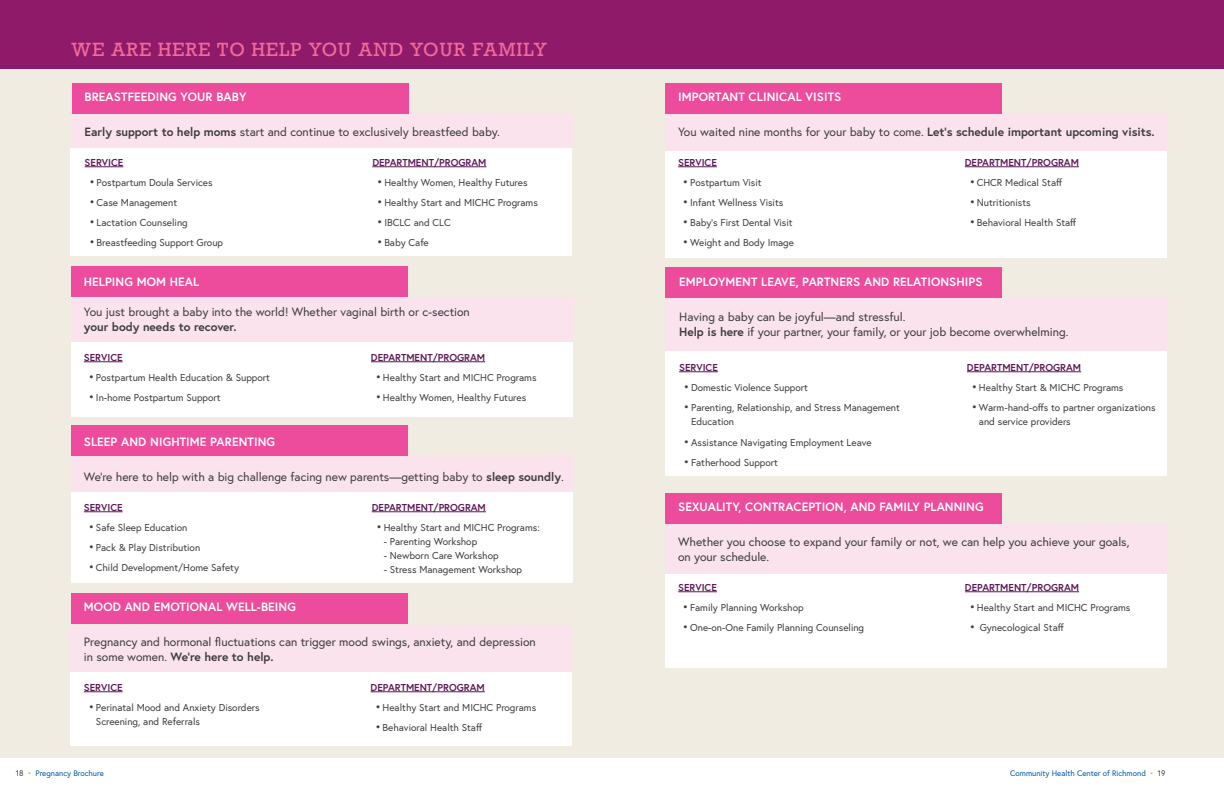
<style>
.page{position:relative;width:1224px;height:792px;background:#fff}
.page>*{position:absolute;margin:0;border:0;box-sizing:border-box;transform-origin:0 0}
.t1{font:18px "Rockwell Nova";letter-spacing:.05em;color:#f16b9a}
.t2{font:12px/15px "Europa";color:#3e3e3f}
.t3{font:700 12px "Europa";letter-spacing:.01em;color:#fff}
.t4{font:10px/14px "Europa";color:#3e3e3f}
.t5{font:700 10px "Europa";color:#5b1856}
.t6{font:8px "Europa";color:#015aaa}
.s1{font-weight:700}
.s2{font-size:12px}
.s3{color:#3e3e3f}
.s4{color:#faaf18}
</style>
<div class="page">
<div style="left:612px;top:68px;width:612px;height:690px;background:#f1ece2"></div>
<div style="left:665px;top:142px;width:501px;height:115px;background:#fff"></div>
<div style="left:665px;top:345px;width:502px;height:131px;background:#fff"></div>
<div style="left:665px;top:574px;width:501px;height:94px;background:#fff"></div>
<div style="left:0;top:68px;width:612px;height:690px;background:#f1ece2"></div>
<div style="left:71px;top:148px;width:501px;height:108px;background:#fff"></div>
<div style="left:72px;top:114px;width:501px;height:34px;background:#fbe3ed"></div>
<div style="left:72px;top:83px;width:337px;height:31px;background:#ed4c9c"></div>
<hr style="left:372px;top:167px;width:114px;height:1px;background:#5b1856">
<hr style="left:85px;top:167px;width:38px;height:1px;background:#5b1856">
<div style="left:0;top:0;width:1224px;height:68px;background:#8f1a6a"></div>
<div style="left:665px;top:524px;width:501px;height:49px;background:#fbe3ed"></div>
<div style="left:665px;top:493px;width:337px;height:31px;background:#ed4c9c"></div>
<hr style="left:965px;top:592px;width:114px;height:1px;background:#5b1856">
<hr style="left:678px;top:592px;width:39px;height:1px;background:#5b1856">
<div style="left:71px;top:667px;width:501px;height:79px;background:#fff"></div>
<div style="left:71px;top:625px;width:501px;height:46px;background:#fbe3ed"></div>
<div style="left:71px;top:593px;width:337px;height:31px;background:#ed4c9c"></div>
<hr style="left:371px;top:692px;width:114px;height:1px;background:#5b1856">
<hr style="left:84px;top:692px;width:39px;height:1px;background:#5b1856">
<div style="left:665px;top:114px;width:501px;height:36px;background:#fbe3ed"></div>
<div style="left:665px;top:83px;width:337px;height:31px;background:#ed4c9c"></div>
<hr style="left:965px;top:167px;width:114px;height:1px;background:#5b1856">
<hr style="left:678px;top:167px;width:39px;height:1px;background:#5b1856">
<div style="left:665px;top:299px;width:502px;height:52px;background:#fbe3ed"></div>
<div style="left:665px;top:267px;width:337px;height:31px;background:#ed4c9c"></div>
<hr style="left:967px;top:372px;width:114px;height:1px;background:#5b1856">
<hr style="left:679px;top:372px;width:39px;height:1px;background:#5b1856">
<div style="left:71px;top:488px;width:502px;height:95px;background:#fff"></div>
<div style="left:72px;top:457px;width:501px;height:35px;background:#fbe3ed"></div>
<div style="left:71px;top:425px;width:337px;height:31px;background:#ed4c9c"></div>
<hr style="left:372px;top:512px;width:114px;height:1px;background:#5b1856">
<hr style="left:84px;top:512px;width:39px;height:1px;background:#5b1856">
<div style="left:71px;top:342px;width:502px;height:74px;background:#fff"></div>
<div style="left:71px;top:298px;width:501px;height:44px;background:#fbe3ed"></div>
<div style="left:71px;top:266px;width:337px;height:31px;background:#ed4c9c"></div>
<hr style="left:371px;top:362px;width:114px;height:1px;background:#5b1856">
<hr style="left:84px;top:362px;width:39px;height:1px;background:#5b1856">
<p class="t1" style="left:71px;top:38px;width:477px">WE ARE HERE TO HELP YOU AND YOUR FAMILY</p>
<p class="t3" style="left:85px;top:89px;width:163px">BREASTFEEDING YOUR BABY</p>
<p class="t2" style="left:85px;top:124px;width:417px"><span class="s1">Early support to help moms</span> start and continue to exclusively breastfeed baby.</p>
<p class="t5" style="left:85px;top:156px;width:40px">SERVICE</p>
<p class="t4" style="left:89px;top:175px;width:125px"><span class="s2">•</span> Postpartum Doula Services</p>
<p class="t4" style="left:89px;top:195px;width:90px"><span class="s2">•</span>Case Management</p>
<p class="t4" style="left:89px;top:215px;width:100px"><span class="s2">•</span> Lactation Counseling</p>
<p class="t4" style="left:89px;top:235px;width:136px"><span class="s2">•</span> Breastfeeding Support Group</p>
<p class="t5" style="left:372px;top:156px;width:116px">DEPARTMENT/PROGRAM</p>
<p class="t4" style="left:377px;top:175px;width:152px"><span class="s2">•</span>Healthy Women, Healthy Futures</p>
<p class="t4" style="left:377px;top:195px;width:163px"><span class="s2">•</span>Healthy Start and MICHC Programs</p>
<p class="t4" style="left:377px;top:215px;width:75px"><span class="s2">•</span> IBCLC and CLC</p>
<p class="t4" style="left:377px;top:235px;width:54px"><span class="s2">•</span> Baby Cafe</p>
<p class="t3" style="left:84px;top:274px;width:117px">HELPING MOM HEAL</p>
<p class="t2" style="left:84px;top:304px;width:387px">You just brought a baby into the world! Whether vaginal birth or c-section <span class="s1">your body needs to recover.</span></p>
<p class="t5" style="left:84px;top:351px;width:40px">SERVICE</p>
<p class="t4" style="left:88px;top:370px;width:183px"><span class="s2">•</span> Postpartum Health Education &amp; Support</p>
<p class="t4" style="left:88px;top:390px;width:134px"><span class="s2">•</span>In-home Postpartum Support</p>
<p class="t5" style="left:371px;top:351px;width:116px">DEPARTMENT/PROGRAM</p>
<p class="t4" style="left:375px;top:370px;width:163px"><span class="s2">•</span>Healthy Start and MICHC Programs</p>
<p class="t4" style="left:375px;top:390px;width:152px"><span class="s2">•</span>Healthy Women, Healthy Futures</p>
<p class="t3" style="left:84px;top:434px;width:193px">SLEEP AND NIGHTIME PARENTING</p>
<p class="t2" style="left:84px;top:469px;width:481px">We’re here to help with a big challenge facing new parents—getting baby to <span class="s1">sleep soundly</span>.</p>
<p class="t5" style="left:84px;top:501px;width:40px">SERVICE</p>
<p class="t4" style="left:88px;top:520px;width:101px"><span class="s2">•</span> Safe Sleep Education</p>
<p class="t4" style="left:88px;top:540px;width:113px"><span class="s2">•</span> Pack &amp; Play Distribution</p>
<p class="t4" style="left:88px;top:560px;width:152px"><span class="s2">•</span>Child Development/Home Safety</p>
<p class="t5" style="left:372px;top:501px;width:116px">DEPARTMENT/PROGRAM</p>
<p class="t4" style="left:376px;top:520px;width:165px"><span class="s2">•</span>Healthy Start and MICHC Programs:</p>
<p class="t4" style="left:384px;top:534px;width:95px">- Parenting Workshop</p>
<p class="t4" style="left:384px;top:548px;width:116px">- Newborn Care Workshop</p>
<p class="t4" style="left:384px;top:562px;width:140px">- Stress Management Workshop</p>
<p class="t3" style="left:84px;top:599px;width:214px">MOOD AND EMOTIONAL WELL-BEING</p>
<p class="t2" style="left:84px;top:634px;width:453px">Pregnancy and hormonal fluctuations can trigger mood swings, anxiety, and depression in some women. <span class="s1">We’re here to help.</span></p>
<p class="t5" style="left:84px;top:681px;width:40px">SERVICE</p>
<p class="t4" style="left:96px;top:700px;width:165px;text-indent:-8px"><span class="s2">•</span> Perinatal Mood and Anxiety Disorders<br>Screening, and Referrals</p>
<p class="t5" style="left:371px;top:681px;width:116px">DEPARTMENT/PROGRAM</p>
<p class="t4" style="left:375px;top:700px;width:163px"><span class="s2">•</span>Healthy Start and MICHC Programs</p>
<p class="t4" style="left:375px;top:720px;width:109px"><span class="s2">•</span> Behavioral Health Staff</p>
<p class="t3" style="left:678px;top:89px;width:165px">IMPORTANT CLINICAL VISITS</p>
<p class="t2" style="left:678px;top:124px;width:478px">You waited nine months for your baby to come. <span class="s1">Let’s schedule important upcoming visits.</span></p>
<p class="t5" style="left:678px;top:156px;width:40px">SERVICE</p>
<p class="t4" style="left:683px;top:175px;width:81px"><span class="s2">•</span> Postpartum Visit</p>
<p class="t4" style="left:683px;top:195px;width:102px"><span class="s2">•</span>Infant Wellness Visits</p>
<p class="t4" style="left:683px;top:215px;width:112px"><span class="s2">•</span> Baby’s First Dental Visit</p>
<p class="t4" style="left:683px;top:235px;width:113px"><span class="s2">•</span>Weight and Body Image</p>
<p class="t5" style="left:965px;top:156px;width:116px">DEPARTMENT/PROGRAM</p>
<p class="t4" style="left:969px;top:175px;width:95px"><span class="s2">•</span>CHCR Medical Staff</p>
<p class="t4" style="left:969px;top:195px;width:63px"><span class="s2">•</span> Nutritionists</p>
<p class="t4" style="left:969px;top:215px;width:109px"><span class="s2">•</span> Behavioral Health Staff</p>
<p class="t3" style="left:679px;top:274px;width:305px">EMPLOYMENT LEAVE, PARTNERS AND RELATIONSHIPS</p>
<p class="t2" style="left:679px;top:309px;width:391px">Having a baby can be joyful—and stressful.<br><span class="s1">Help is here</span> if your partner, your family, or your job become overwhelming.</p>
<p class="t5" style="left:679px;top:361px;width:40px">SERVICE</p>
<p class="t4" style="left:684px;top:380px;width:126px"><span class="s2">•</span>Domestic Violence Support</p>
<p class="t4" style="left:691px;top:400px;width:210px;text-indent:-8px"><span class="s2">•</span> Parenting, Relationship, and Stress Management<br>Education</p>
<p class="t4" style="left:684px;top:435px;width:189px"><span class="s2">•</span>Assistance Navigating Employment Leave</p>
<p class="t4" style="left:684px;top:455px;width:96px"><span class="s2">•</span> Fatherhood Support</p>
<p class="t5" style="left:967px;top:361px;width:116px">DEPARTMENT/PROGRAM</p>
<p class="t4" style="left:971px;top:380px;width:154px"><span class="s2">•</span>Healthy Start &amp; MICHC Programs</p>
<p class="t4" style="left:979px;top:400px;width:178px;text-indent:-8px"><span class="s2">•</span>Warm-hand-offs to partner organizations and service providers</p>
<p class="t3" style="left:678px;top:499px;width:307px">SEXUALITY, CONTRACEPTION, AND FAMILY PLANNING</p>
<p class="t2" style="left:678px;top:534px;width:453px">Whether you choose to expand your family or not, we can help you achieve your goals, on your schedule.</p>
<p class="t5" style="left:678px;top:581px;width:40px">SERVICE</p>
<p class="t4" style="left:683px;top:600px;width:122px"><span class="s2">•</span> Family Planning Workshop</p>
<p class="t4" style="left:683px;top:620px;width:183px"><span class="s2">•</span>One-on-One Family Planning Counseling</p>
<p class="t5" style="left:965px;top:581px;width:116px">DEPARTMENT/PROGRAM</p>
<p class="t4" style="left:969px;top:600px;width:163px"><span class="s2">•</span>Healthy Start and MICHC Programs</p>
<p class="t4" style="left:969px;top:620px;width:96px"><span class="s2">•</span> Gynecological Staff</p>
<p class="t6" style="left:16px;top:768px;width:90px"><span class="s3">18</span> <span class="s4">•</span> Pregnancy Brochure</p>
<p class="t6" style="left:1010px;top:768px;width:157px">Community Health Center of Richmond <span class="s4">•</span> <span class="s3">19</span></p>
</div>
